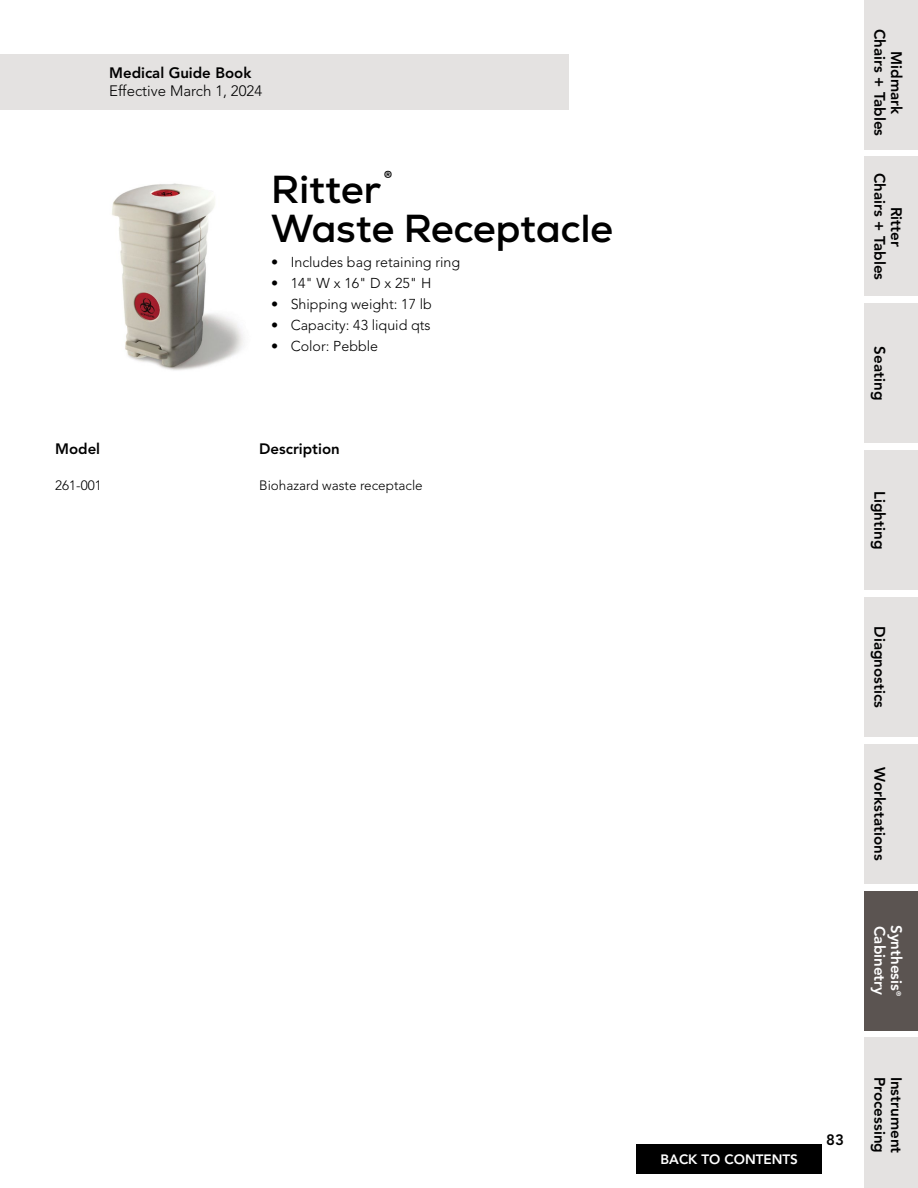
<style>
.page{position:relative;width:918px;height:1188px;background:#fff}
.page>*{position:absolute;margin:0;border:0;box-sizing:border-box;transform-origin:0 0}
.t1{font:700 39px/39px "Nexa";color:#000}
.t2{font:800 15.15px/16.8px "Avenir LT Pro";color:#000;text-align:center}
.t3{font:800 15.15px "Avenir LT Pro";color:#fff}
.t4{font:800 15px "Avenir LT Pro";color:#000}
.t5{font:300 15px "Avenir LT Pro";color:#000}
.t6{font:300 14.25px "Avenir LT Pro";color:#000}
.t7{font:300 13.5px "Avenir LT Pro";color:#000}
.t8{font:800 13.5px "Avenir LT Pro";color:#fff}
.t9{font:800 6.45px "Avenir LT Pro";color:#fff}
</style>
<div class="page">
<div style="left:864px;top:450px;width:54px;height:140px;background:#e4e2e1"></div>
<div style="left:864px;top:597px;width:54px;height:140px;background:#e4e2e1"></div>
<div style="left:864px;top:744px;width:54px;height:139px;background:#e4e2e1"></div>
<div style="left:864px;top:891px;width:54px;height:139px;background:#5b5451"></div>
<div style="left:864px;top:1037px;width:54px;height:151px;background:#e4e2e1"></div>
<div style="left:864px;top:157px;width:54px;height:139px;background:#e4e2e1"></div>
<div style="left:864px;top:0;width:54px;height:149px;background:#e4e2e1"></div>
<div style="left:864px;top:304px;width:54px;height:139px;background:#e4e2e1"></div>
<div style="left:637px;top:1144px;width:185px;height:30px;background:#000"></div>
<div style="left:0;top:54px;width:568px;height:55px;background:#e4e2e1"></div>
<img style="left:112px;top:183px;width:132px;height:188px">
<p class="t4" style="left:109px;top:64px;width:144px">Medical Guide Book</p>
<p class="t5" style="left:109px;top:82px;width:154px">Effective March 1, 2024</p>
<h1 class="t1" style="left:271px;top:170px;width:343px">Ritter<sup>®<br></sup>Waste Receptacle</h1>
<p class="t6" style="left:271px;top:254px;width:190px">• Includes bag retaining ring</p>
<p class="t6" style="left:271px;top:275px;width:162px">• 14" W x 16" D x 25" H</p>
<p class="t6" style="left:271px;top:296px;width:162px">• Shipping weight: 17 lb</p>
<p class="t6" style="left:271px;top:317px;width:161px">• Capacity: 43 liquid qts</p>
<p class="t6" style="left:271px;top:338px;width:108px">• Color: Pebble</p>
<p class="t4" style="left:55px;top:440px;width:46px">Model</p>
<p class="t4" style="left:259px;top:440px;width:82px">Description</p>
<p class="t7" style="left:55px;top:477px;width:48px">261-001</p>
<p class="t7" style="left:259px;top:477px;width:165px">Biohazard waste receptacle</p>
<p class="t2" style="left:905px;top:29px;width:109px;rotate:90deg">Midmark<br>Chairs + Tables</p>
<p class="t2" style="left:905px;top:173px;width:109px;rotate:90deg">Ritter<br>Chairs + Tables</p>
<p class="t2" style="left:888px;top:346px;width:55px;rotate:90deg">Seating</p>
<p class="t2" style="left:888px;top:491px;width:60px;rotate:90deg">Lighting</p>
<p class="t2" style="left:888px;top:626px;width:83px;rotate:90deg">Diagnostics</p>
<p class="t2" style="left:888px;top:767px;width:95px;rotate:90deg">Workstations</p>
<p class="t3" style="left:905px;top:925px;width:67px;rotate:90deg">Synthesis</p>
<p class="t9" style="left:903px;top:991px;width:7px;rotate:90deg">®</p>
<p class="t3" style="left:889px;top:926px;width:71px;rotate:90deg">Cabinetry</p>
<p class="t8" style="left:661px;top:1152px;width:139px">BACK TO CONTENTS</p>
<p class="t4" style="left:826px;top:1131px;width:19px">83</p>
<p class="t2" style="left:888px;top:1077px;width:77px;rotate:90deg">Processing</p>
<p class="t2" style="left:905px;top:1077px;width:78px;rotate:90deg">Instrument</p>
</div>
